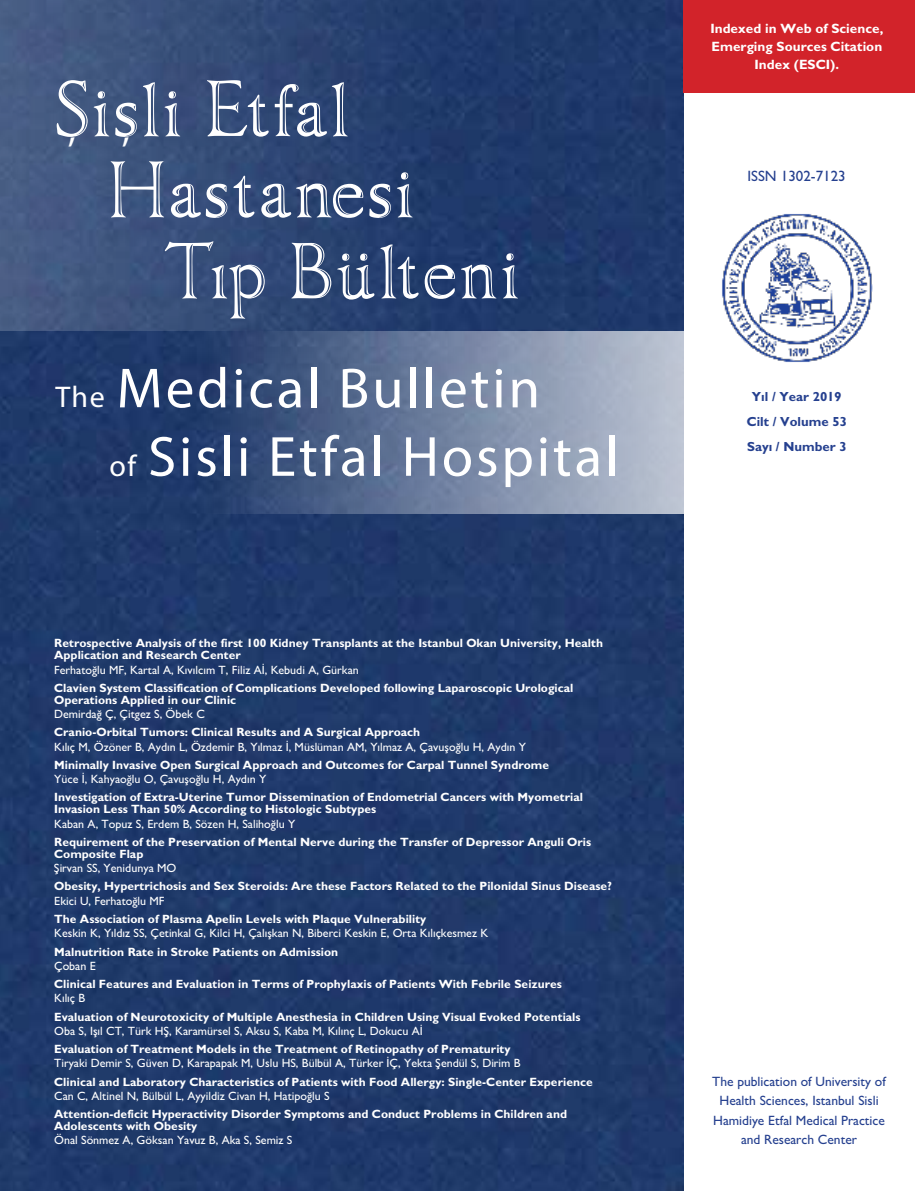
<style>
.page{position:relative;width:915px;height:1191px;background:#fff}
.page>*{position:absolute;margin:0;border:0;box-sizing:border-box;transform-origin:0 0}
.t1{font:57px/68.4px "Myriad Pro";letter-spacing:.05em;color:#fff}
.t2{font:37.5px "Myriad Pro";color:#fff}
.t3{font:500 15px "Gill Sans MT Pro";color:#25408f}
.t4{font:500 13.5px/19.5px "Gill Sans MT Pro";color:#25408f;text-align:center}
.t5{font:700 13.5px/18px "Gill Sans MT Pro";color:#fff;text-align:center}
.t6{font:700 13.2px/25.2px "Gill Sans MT Pro";color:#25408f;text-align:center}
.t7{font:700 12px/12px "Gill Sans MT Pro";color:#fff}
.t8{font:500 12px "Gill Sans MT Pro";color:#fff}
.s1{font-size:30px}
</style>
<div class="page">
<div style="left:0;top:330px;width:683px;height:861px;background:#1f396a"></div>
<svg style="left:0;top:0;width:914px;height:330px"></svg>
<svg style="left:1px;top:331px;width:683px;height:182px;background:#576b8f"></svg>
<svg style="left:165px;top:241px;width:352px;height:78px;background:#465c84"></svg>
<div style="left:683px;top:0;width:231px;height:92px;background:#d2232a"></div>
<img style="left:721px;top:199px;width:151px;height:163px">
<h2 class="t2" style="left:68px;top:107px;width:63px">, ,</h2>
<h1 class="t1" style="left:109px;top:353px;width:510px;text-indent:-54px"><span class="s1">The</span> Medical Bulletin<br><span class="s1">of</span> Sisli Etfal Hospital</h1>
<p class="t7" style="left:54px;top:637px;width:550px">Retrospective Analysis of the first 100 Kidney Transplants at the Istanbul Okan University, Health<br>Application and Research Center</p>
<p class="t8" style="left:54px;top:662px;width:306px">Ferhatoğlu MF, Kartal A, Kıvılcım T, Filiz Aİ, Kebudi A, Gürkan</p>
<p class="t7" style="left:54px;top:681px;width:520px">Clavien System Classification of Complications Developed following Laparoscopic Urological<br>Operations Applied in our Clinic</p>
<p class="t8" style="left:54px;top:707px;width:152px">Demirdağ Ç, Çitgez S, Öbek C</p>
<p class="t7" style="left:54px;top:726px;width:367px">Cranio-Orbital Tumors: Clinical Results and A Surgical Approach</p>
<p class="t8" style="left:54px;top:739px;width:473px">Kılıç M, Özöner B, Aydın L, Özdemir B, Yılmaz İ, Müslüman AM, Yılmaz A, Çavuşoğlu H, Aydın Y</p>
<p class="t7" style="left:54px;top:758px;width:496px">Minimally Invasive Open Surgical Approach and Outcomes for Carpal Tunnel Syndrome</p>
<p class="t8" style="left:54px;top:772px;width:213px">Yüce İ, Kahyaoğlu O, Çavuşoğlu H, Aydın Y</p>
<p class="t7" style="left:54px;top:791px;width:530px">Investigation of Extra-Uterine Tumor Dissemination of Endometrial Cancers with Myometrial<br>Invasion Less Than 50% According to Histologic Subtypes</p>
<p class="t8" style="left:54px;top:816px;width:242px">Kaban A, Topuz S, Erdem B, Sözen H, Salihoğlu Y</p>
<p class="t7" style="left:54px;top:835px;width:538px">Requirement of the Preservation of Mental Nerve during the Transfer of Depressor Anguli Oris<br>Composite Flap</p>
<p class="t8" style="left:54px;top:861px;width:124px">Şirvan SS, Yenidunya MO</p>
<p class="t7" style="left:54px;top:880px;width:559px">Obesity, Hypertrichosis and Sex Steroids: Are these Factors Related to the Pilonidal Sinus Disease?</p>
<p class="t8" style="left:54px;top:893px;width:112px">Ekici U, Ferhatoğlu MF</p>
<p class="t7" style="left:54px;top:912px;width:373px">The Association of Plasma Apelin Levels with Plaque Vulnerability</p>
<p class="t8" style="left:54px;top:926px;width:435px">Keskin K, Yıldız SS, Çetinkal G, Kilci H, Çalışkan N, Biberci Keskin E, Orta Kılıçkesmez K</p>
<p class="t7" style="left:54px;top:945px;width:285px">Malnutrition Rate in Stroke Patients on Admission</p>
<p class="t8" style="left:54px;top:958px;width:43px">Çoban E</p>
<p class="t7" style="left:54px;top:977px;width:509px">Clinical Features and Evaluation in Terms of Prophylaxis of Patients With Febrile Seizures</p>
<p class="t8" style="left:54px;top:991px;width:33px">Kılıç B</p>
<p class="t7" style="left:54px;top:1010px;width:527px">Evaluation of Neurotoxicity of Multiple Anesthesia in Children Using Visual Evoked Potentials</p>
<p class="t8" style="left:54px;top:1023px;width:370px">Oba S, Işıl CT, Türk HŞ, Karamürsel S, Aksu S, Kaba M, Kılınç L, Dokucu Aİ</p>
<p class="t7" style="left:54px;top:1042px;width:458px">Evaluation of Treatment Models in the Treatment of Retinopathy of Prematurity</p>
<p class="t8" style="left:54px;top:1056px;width:468px">Tiryaki Demir S, Güven D, Karapapak M, Uslu HS, Bülbül A, Türker İÇ, Yekta Şendül S, Dirim B</p>
<p class="t7" style="left:54px;top:1075px;width:540px">Clinical and Laboratory Characteristics of Patients with Food Allergy: Single-Center Experience</p>
<p class="t8" style="left:54px;top:1088px;width:277px">Can C, Altinel N, Bülbül L, Ayyildiz Civan H, Hatipoğlu S</p>
<p class="t7" style="left:54px;top:1107px;width:514px">Attention-deficit Hyperactivity Disorder Symptoms and Conduct Problems in Children and<br>Adolescents with Obesity</p>
<p class="t8" style="left:54px;top:1133px;width:240px">Önal Sönmez A, Göksan Yavuz B, Aka S, Semiz S</p>
<p class="t5" style="left:710px;top:19px;width:174px">Indexed in Web of Science,<br>Emerging Sources Citation<br>Index (ESCI).</p>
<p class="t3" style="left:747px;top:167px;width:100px">ISSN 1302-7123</p>
<p class="t6" style="left:746px;top:384px;width:102px">Yıl / Year 2019<br>Cilt / Volume 53<br>Sayı / Number 3</p>
<p class="t4" style="left:712px;top:1071px;width:175px">The publication of University of<br>Health Sciences, Istanbul Sisli<br>Hamidiye Etfal Medical Practice and Research Center</p>
</div>
